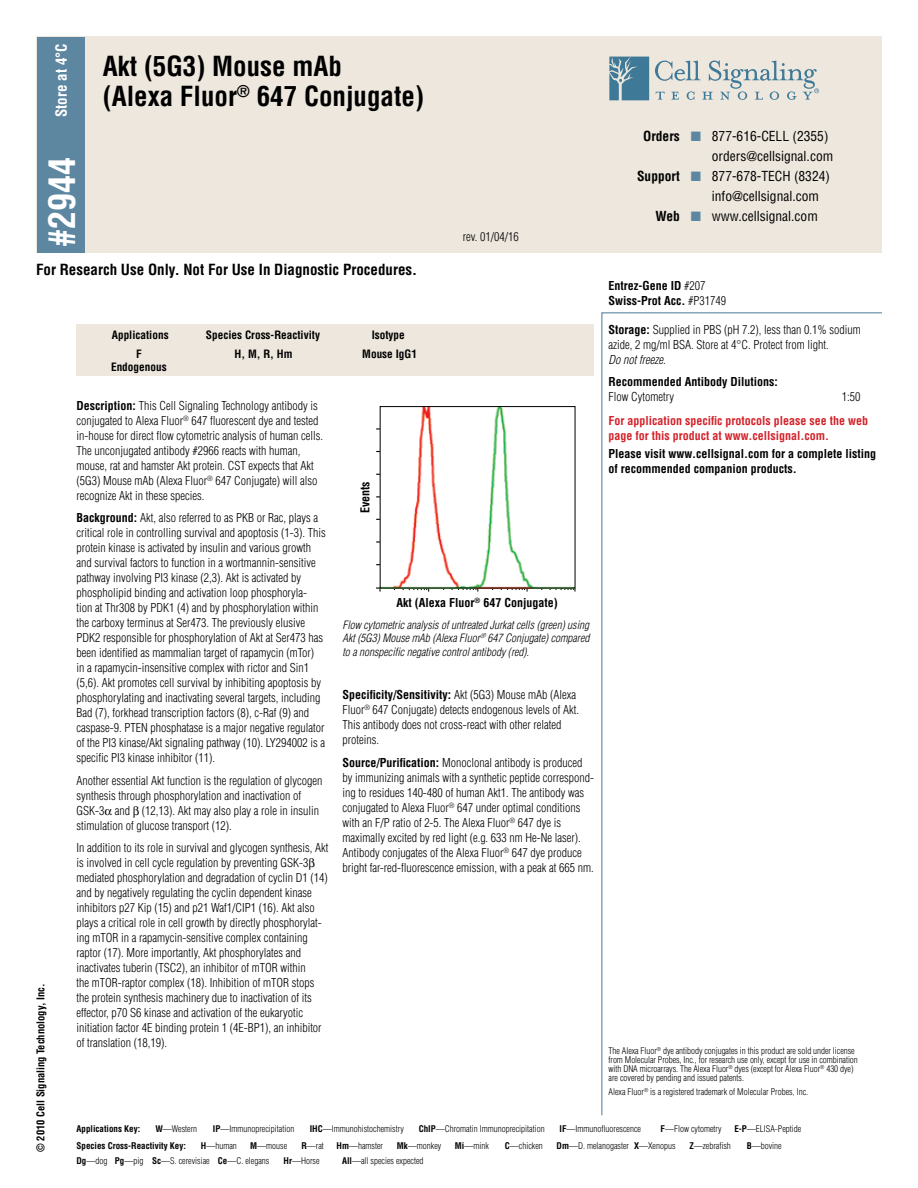
<style>
.page{position:relative;width:918px;height:1188px;background:#fff}
.page>*{position:absolute;margin:0;border:0;box-sizing:border-box;transform-origin:0 0}
.t1{font:700 condensed 36px "Helvetica";color:#fff}
.t2{font:700 condensed 27px/30px "Helvetica";color:#000}
.t3{font:700 condensed 15px "Helvetica";color:#000}
.t4{font:700 condensed 15px "Helvetica";color:#fff}
.t5{font:condensed 13.5px "Helvetica";color:#000}
.t6{font:300 condensed 12px/15px "Helvetica";color:#000}
.t7{font:700 condensed 12px/15px "Helvetica";color:#000}
.t8{font:700 condensed 12px/15px "Helvetica";color:#d2232a}
.t9{font:italic 300 condensed 12px "Helvetica";color:#000}
.t10{font:italic 300 condensed 11.25px/13.5px "Helvetica";color:#000;text-align:justify}
.t11{font:700 condensed 11.25px/12.8px "Helvetica";color:#000;text-align:center}
.t12{font:700 condensed 10.5px "Helvetica";color:#000}
.t13{font:300 condensed 9px/9.3px "Helvetica";color:#000}
.t14{font:700 condensed 9px "Helvetica";color:#000}
.s1{font-weight:700}
.s2{color:#5d87a1}
.s3{font-weight:300}
</style>
<div class="page">
<div style="left:76px;top:324px;width:518px;height:51px;background:#ede7dd"></div>
<svg style="left:601px;top:312px;width:281px;height:804px"></svg>
<div style="left:37px;top:36px;width:845px;height:217px;background:#ede7dd"></div>
<div style="left:37px;top:37px;width:48px;height:216px;background:#5d87a1"></div>
<svg style="left:376px;top:406px;width:200px;height:186px"></svg>
<svg style="left:403px;top:588px;width:26px;height:4px"></svg>
<svg style="left:376px;top:587px;width:5px;height:5px"></svg>
<svg style="left:452px;top:588px;width:26px;height:4px"></svg>
<svg style="left:501px;top:588px;width:27px;height:4px"></svg>
<svg style="left:550px;top:588px;width:26px;height:4px"></svg>
<img style="left:382px;top:408px;width:191px;height:178px">
<svg style="left:609px;top:57px;width:40px;height:43px;background:#5789a2"></svg>
<svg style="left:655px;top:60px;width:164px;height:40px"></svg>
<p class="t4" style="left:52px;top:117px;width:75px;rotate:-90deg">Store at 4°C</p>
<h2 class="t2" style="left:103px;top:51px;width:323px">Akt (5G3) Mouse mAb<br>(Alexa Fluor<sup>®</sup> 647 Conjugate)</h2>
<h1 class="t1" style="left:39px;top:247px;width:91px;rotate:-90deg">#2944</h1>
<p class="t3" style="left:36px;top:260px;width:383px">For Research Use Only. Not For Use In Diagnostic Procedures.</p>
<p class="t6" style="left:463px;top:229px;width:57px">rev. 01/04/16</p>
<p class="t5" style="left:643px;top:128px;width:187px"><span class="s1">Orders</span> <span class="s2">■</span> 877-616-CELL (2355)</p>
<p class="t5" style="left:712px;top:148px;width:123px">orders@cellsignal.com</p>
<p class="t5" style="left:637px;top:168px;width:194px"><span class="s1">Support</span> <span class="s2">■</span> 877-678-TECH (8324)</p>
<p class="t5" style="left:712px;top:188px;width:109px">info@cellsignal.com</p>
<p class="t5" style="left:655px;top:208px;width:164px"><span class="s1">Web</span> <span class="s2">■</span> www.cellsignal.com</p>
<p class="t7" style="left:609px;top:278px;width:119px">Entrez-Gene ID <span class="s3">#207<br></span>Swiss-Prot Acc. <span class="s3">#P31749</span></p>
<p class="t12" style="left:34px;top:1152px;width:170px;rotate:-90deg">© 2010 Cell Signaling Technology, Inc.</p>
<p class="t11" style="left:112px;top:328px;width:58px">Applications</p>
<p class="t11" style="left:206px;top:328px;width:116px">Species Cross-Reactivity</p>
<p class="t11" style="left:372px;top:328px;width:35px">Isotype</p>
<p class="t11" style="left:111px;top:347px;width:57px">F<br>Endogenous</p>
<p class="t11" style="left:235px;top:347px;width:59px">H, M, R, Hm</p>
<p class="t11" style="left:362px;top:347px;width:56px">Mouse IgG1</p>
<p class="t6" style="left:76px;top:398px;width:248px"><span class="s1">Description:</span> This Cell Signaling Technology antibody is conjugated to Alexa Fluor<sup>®</sup> 647 fluorescent dye and tested in-house for direct flow cytometric analysis of human cells.<br>The unconjugated antibody #2966 reacts with human, mouse, rat and hamster Akt protein. CST expects that Akt (5G3) Mouse mAb (Alexa Fluor<sup>®</sup> 647 Conjugate) will also recognize Akt in these species.</p>
<p class="t6" style="left:77px;top:510px;width:251px"><span class="s1">Background:</span> Akt, also referred to as PKB or Rac, plays a critical role in controlling survival and apoptosis (1-3). This protein kinase is activated by insulin and various growth and survival factors to function in a wortmannin-sensitive pathway involving PI3 kinase (2,3). Akt is activated by phospholipid binding and activation loop phosphoryla&shy;tion at Thr308 by PDK1 (4) and by phosphorylation within the carboxy terminus at Ser473. The previously elusive PDK2 responsible for phosphorylation of Akt at Ser473 has been identified as mammalian target of rapamycin (mTor)<br>in a rapamycin-insensitive complex with rictor and Sin1 (5,6). Akt promotes cell survival by inhibiting apoptosis by phosphorylating and inactivating several targets, including Bad (7), forkhead transcription factors (8), c-Raf (9) and caspase-9. PTEN phosphatase is a major negative regulator of the PI3 kinase/Akt signaling pathway (10). LY294002 is a specific PI3 kinase inhibitor (11).</p>
<p class="t6" style="left:77px;top:773px;width:247px">Another essential Akt function is the regulation of glycogen synthesis through phosphorylation and inactivation of GSK-3 and (12,13). Akt may also play a role in insulin stimulation of glucose transport (12).</p>
<p class="t6" style="left:77px;top:840px;width:254px">In addition to its role in survival and glycogen synthesis, Akt is involved in cell cycle regulation by preventing GSK-3 mediated phosphorylation and degradation of cyclin D1 (14) and by negatively regulating the cyclin dependent kinase inhibitors p27 Kip (15) and p21 Waf1/CIP1 (16). Akt also plays a critical role in cell growth by directly phosphorylat&shy;ing mTOR in a rapamycin-sensitive complex containing raptor (17). More importantly, Akt phosphorylates and inactivates tuberin (TSC2), an inhibitor of mTOR within<br>the mTOR-raptor complex (18). Inhibition of mTOR stops the protein synthesis machinery due to inactivation of its effector, p70 S6 kinase and activation of the eukaryotic initiation factor 4E binding protein 1 (4E-BP1), an inhibitor of translation (18,19).</p>
<p class="t7" style="left:358px;top:513px;width:33px;rotate:-90deg">Events</p>
<p class="t7" style="left:397px;top:595px;width:163px">Akt (Alexa Fluor<sup>®</sup> 647 Conjugate)</p>
<p class="t10" style="left:342px;top:618px;width:249px">Flow cytometric analysis of untreated Jurkat cells (green) using Akt (5G3) Mouse mAb (Alexa Fluor<sup>®</sup> 647 Conjugate) compared to a nonspecific negative control antibody (red).</p>
<p class="t6" style="left:342px;top:688px;width:238px"><span class="s1">Specificity/Sensitivity:</span> Akt (5G3) Mouse mAb (Alexa Fluor<sup>®</sup> 647 Conjugate) detects endogenous levels of Akt.<br>This antibody does not cross-react with other related proteins.</p>
<p class="t6" style="left:342px;top:755px;width:253px"><span class="s1">Source/Purification:</span> Monoclonal antibody is produced by immunizing animals with a synthetic peptide correspond&shy;ing to residues 140-480 of human Akt1. The antibody was conjugated to Alexa Fluor<sup>®</sup> 647 under optimal conditions with an F/P ratio of 2-5. The Alexa Fluor<sup>®</sup> 647 dye is maximally excited by red light (e.g. 633 nm He-Ne laser).<br>Antibody conjugates of the Alexa Fluor<sup>®</sup> 647 dye produce bright far-red-fluorescence emission, with a peak at 665 nm.</p>
<p class="t6" style="left:609px;top:322px;width:254px"><span class="s1">Storage:</span> Supplied in PBS (pH 7.2), less than 0.1% sodium azide, 2 mg/ml BSA. Store at 4°C. Protect from light.</p>
<p class="t9" style="left:609px;top:352px;width:59px">Do not freeze.</p>
<p class="t7" style="left:609px;top:374px;width:171px">Recommended Antibody Dilutions:</p>
<p class="t6" style="left:609px;top:389px;width:67px">Flow Cytometry</p>
<p class="t6" style="left:842px;top:389px;width:20px">1:50</p>
<p class="t8" style="left:609px;top:413px;width:261px">For application specific protocols please see the web page for this product at www.cellsignal.com.</p>
<p class="t7" style="left:609px;top:446px;width:269px">Please visit www.cellsignal.com for a complete listing of recommended companion products.</p>
<p class="t13" style="left:609px;top:1046px;width:251px">The Alexa Fluor<sup>®</sup> dye antibody conjugates in this product are sold under license from Molecular Probes, Inc., for research use only, except for use in combination with DNA microarrays. The Alexa Fluor<sup>®</sup> dyes (except for Alexa Fluor<sup>®</sup> 430 dye) are covered by pending and issued patents.</p>
<p class="t13" style="left:609px;top:1087px;width:201px">Alexa Fluor<sup>®</sup> is a registered trademark of Molecular Probes, Inc.</p>
<p class="t14" style="left:77px;top:1123px;width:65px">Applications Key:</p>
<p class="t13" style="left:155px;top:1124px;width:43px"><span class="s1">W</span>—Western</p>
<p class="t13" style="left:213px;top:1124px;width:83px"><span class="s1">IP</span>—Immunoprecipitation</p>
<p class="t13" style="left:310px;top:1124px;width:96px"><span class="s1">IHC</span>—Immunohistochemistry</p>
<p class="t13" style="left:419px;top:1124px;width:127px"><span class="s1">ChIP</span>—Chromatin Immunoprecipitation</p>
<p class="t13" style="left:560px;top:1124px;width:83px"><span class="s1">IF</span>—Immunofluorescence</p>
<p class="t13" style="left:661px;top:1124px;width:63px"><span class="s1">F</span>—Flow cytometry</p>
<p class="t13" style="left:734px;top:1124px;width:68px"><span class="s1">E-P</span>—ELISA-Peptide</p>
<p class="t14" style="left:76px;top:1140px;width:111px">Species Cross-Reactivity Key:</p>
<p class="t13" style="left:201px;top:1141px;width:37px"><span class="s1">H</span>—human</p>
<p class="t13" style="left:250px;top:1141px;width:38px"><span class="s1">M</span>—mouse</p>
<p class="t13" style="left:301px;top:1141px;width:24px"><span class="s1">R</span>—rat</p>
<p class="t13" style="left:337px;top:1141px;width:48px"><span class="s1">Hm</span>—hamster</p>
<p class="t13" style="left:397px;top:1141px;width:46px"><span class="s1">Mk</span>—monkey</p>
<p class="t13" style="left:455px;top:1141px;width:36px"><span class="s1">Mi</span>—mink</p>
<p class="t13" style="left:505px;top:1141px;width:39px"><span class="s1">C</span>—chicken</p>
<p class="t13" style="left:557px;top:1141px;width:121px"><span class="s1">Dm</span>—D. melanogaster <span class="s1">X</span>—Xenopus</p>
<p class="t13" style="left:689px;top:1141px;width:43px"><span class="s1">Z</span>—zebrafish</p>
<p class="t13" style="left:747px;top:1141px;width:36px"><span class="s1">B</span>—bovine</p>
<p class="t13" style="left:76px;top:1156px;width:194px"><span class="s1">Dg</span>—dog <span class="s1">Pg</span>—pig <span class="s1">Sc</span>—S. cerevisiae <span class="s1">Ce</span>—C. elegans</p>
<p class="t13" style="left:284px;top:1156px;width:37px"><span class="s1">Hr</span>—Horse</p>
<p class="t13" style="left:342px;top:1156px;width:83px"><span class="s1">All</span>—all species expected</p>
</div>
